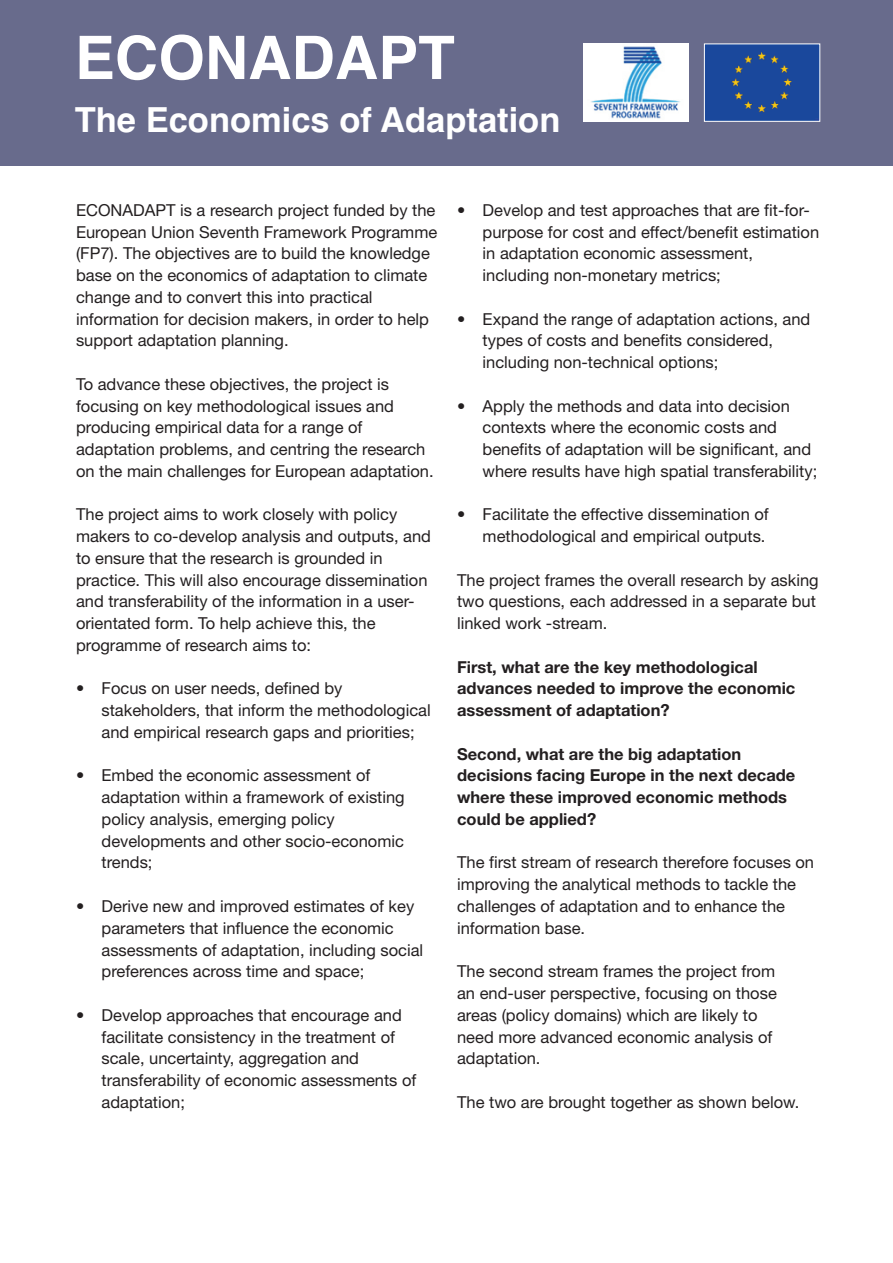
<style>
.page{position:relative;width:893px;height:1263px;background:#fff}
.page>*{position:absolute;margin:0;border:0;box-sizing:border-box;transform-origin:0 0}
.t1{font:700 60px "Helvetica";color:#fff}
.t2{font:700 34.5px "Helvetica";color:#fff}
.t3{font:16.5px/21.8px "Helvetica Neue";color:#231f20}
.t4{font:700 16.5px/21.8px "Helvetica Neue";color:#231f20}
</style>
<div class="page">
<div style="left:0;top:0;width:893px;height:166px;background:#686b8c"></div>
<div style="left:584px;top:44px;width:105px;height:78px;background:#fff"></div>
<img style="left:591px;top:46px;width:89px;height:73px">
<div style="left:706px;top:46px;width:112px;height:74px;background:#1a489c"></div>
<div style="left:704px;top:44px;width:116px;height:78px;border:1px solid #fff"></div>
<h1 class="t1" style="left:75px;top:23px;width:381px">ECONADAPT</h1>
<h2 class="t2" style="left:75px;top:100px;width:487px">The Economics of Adaptation</h2>
<p class="t3" style="left:76px;top:201px;width:363px">ECONADAPT is a research project funded by the European Union Seventh Framework Programme (FP7). The objectives are to build the knowledge base on the economics of adaptation to climate change and to convert this into practical information for decision makers, in order to help support adaptation planning.</p>
<p class="t3" style="left:76px;top:375px;width:359px">To advance these objectives, the project is focusing on key methodological issues and producing empirical data for a range of adaptation problems, and centring the research on the main challenges for European adaptation.</p>
<p class="t3" style="left:76px;top:505px;width:356px">The project aims to work closely with policy makers to co-develop analysis and outputs, and to ensure that the research is grounded in practice. This will also encourage dissemination and transferability of the information in a user&shy;orientated form. To help achieve this, the programme of research aims to:</p>
<p class="t3" style="left:102px;top:679px;width:331px;text-indent:-25px">• Focus on user needs, defined by stakeholders, that inform the methodological and empirical research gaps and priorities;</p>
<p class="t3" style="left:102px;top:766px;width:305px;text-indent:-25px">• Embed the economic assessment of adaptation within a framework of existing policy analysis, emerging policy developments and other socio-economic trends;</p>
<p class="t3" style="left:102px;top:897px;width:323px;text-indent:-26px">• Derive new and improved estimates of key parameters that influence the economic assessments of adaptation, including social preferences across time and space;</p>
<p class="t3" style="left:102px;top:1005px;width:316px;text-indent:-26px">• Develop approaches that encourage and facilitate consistency in the treatment of scale, uncertainty, aggregation and transferability of economic assessments of adaptation;</p>
<p class="t3" style="left:483px;top:201px;width:338px;text-indent:-25px">• Develop and test approaches that are fit-for&shy;purpose for cost and effect/benefit estimation in adaptation economic assessment, including non-monetary metrics;</p>
<p class="t3" style="left:483px;top:309px;width:329px;text-indent:-25px">• Expand the range of adaptation actions, and types of costs and benefits considered, including non-technical options;</p>
<p class="t3" style="left:483px;top:396px;width:336px;text-indent:-25px">• Apply the methods and data into decision contexts where the economic costs and benefits of adaptation will be significant, and where results have high spatial transferability;</p>
<p class="t3" style="left:457px;top:505px;width:313px;text-align:right">• Facilitate the effective dissemination of methodological and empirical outputs.</p>
<p class="t3" style="left:457px;top:570px;width:363px">The project frames the overall research by asking two questions, each addressed in a separate but linked work -stream.</p>
<p class="t4" style="left:457px;top:657px;width:340px">First, what are the key methodological advances needed to improve the economic assessment of adaptation?</p>
<p class="t4" style="left:457px;top:744px;width:340px">Second, what are the big adaptation decisions facing Europe in the next decade where these improved economic methods could be applied?</p>
<p class="t3" style="left:457px;top:853px;width:358px">The first stream of research therefore focuses on improving the analytical methods to tackle the challenges of adaptation and to enhance the information base.</p>
<p class="t3" style="left:457px;top:962px;width:321px">The second stream frames the project from an end-user perspective, focusing on those areas (policy domains) which are likely to need more advanced economic analysis of adaptation.</p>
<p class="t3" style="left:457px;top:1092px;width:344px">The two are brought together as shown below.</p>
</div>
